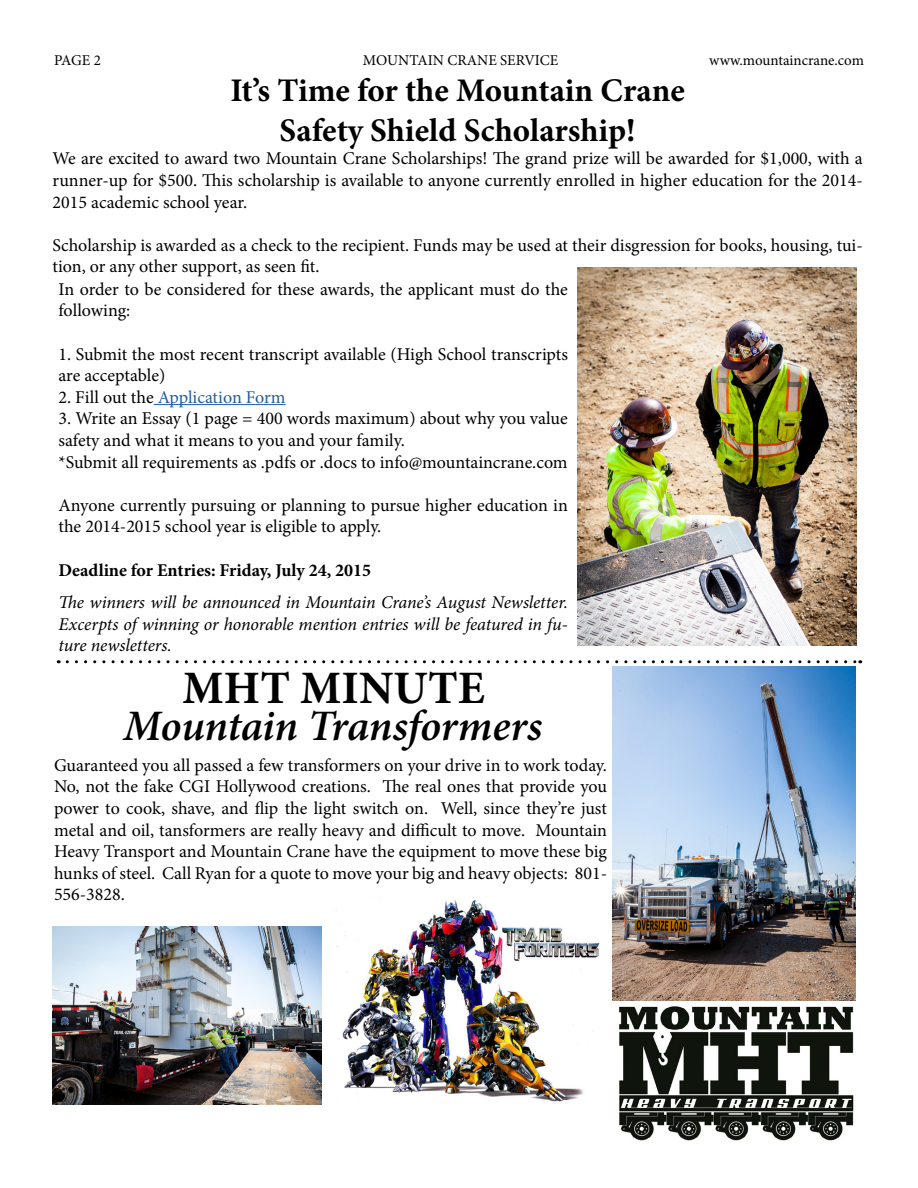
<style>
.page{position:relative;width:918px;height:1188px;background:#fff}
.page>*{position:absolute;margin:0;border:0;box-sizing:border-box;transform-origin:0 0}
.t1{font:700 46.5px "Minion Pro";color:#000}
.t2{font:italic 600 43.5px "Minion Pro";letter-spacing:-.01em;color:#000}
.t3{font:700 33px/39.6px "Minion Pro";color:#000;text-align:center}
.t4{font:18px/21.6px "Minion Pro";letter-spacing:-.005em;color:#000}
.t5{font:italic 18px/21.6px "Minion Pro";letter-spacing:-.005em;color:#000;text-align:justify}
.t6{font:700 18px "Minion Pro";color:#000}
.t7{font:18px "Minion Pro";color:#215e9e}
.t8{font:15px "Minion Pro";color:#000}
.s1{color:#000}
</style>
<div class="page">
<svg style="left:67px;top:660px;width:794px;height:3px"></svg>
<img style="left:619px;top:1006px;width:235px;height:135px">
<img style="left:577px;top:268px;width:280px;height:378px">
<hr style="left:154px;top:404px;width:132px;height:1px;background:#215e9e">
<img style="left:612px;top:666px;width:243px;height:335px">
<img style="left:53px;top:927px;width:269px;height:178px">
<img style="left:336px;top:899px;width:264px;height:206px">
<p class="t8" style="left:54px;top:50px;width:48px">PAGE 2</p>
<p class="t8" style="left:363px;top:50px;width:197px">MOUNTAIN CRANE SERVICE</p>
<p class="t8" style="left:709px;top:50px;width:156px">www.mountaincrane.com</p>
<h3 class="t3" style="left:230px;top:70px;width:456px">It’s Time for the Mountain Crane<br>Safety Shield Scholarship!</h3>
<p class="t4" style="left:52px;top:148px;width:812px;text-align:justify">We are excited to award two Mountain Crane Scholarships! The grand prize will be awarded for $1,000, with a runner-up for $500. This scholarship is available to anyone currently enrolled in higher education for the 2014- 2015 academic school year.</p>
<p class="t4" style="left:52px;top:234px;width:812px">Scholarship is awarded as a check to the recipient. Funds may be used at their disgression for books, housing, tui-</p>
<p class="t4" style="left:52px;top:256px;width:268px">tion, or any other support, as seen fit.</p>
<p class="t4" style="left:58px;top:278px;width:511px">In order to be considered for these awards, the applicant must do the</p>
<p class="t4" style="left:58px;top:300px;width:73px">following:</p>
<p class="t4" style="left:58px;top:343px;width:511px">1. Submit the most recent transcript available (High School transcripts are acceptable)</p>
<p class="t7" style="left:58px;top:385px;width:229px"><span class="s1">2. Fill out the</span> Application Form</p>
<p class="t4" style="left:58px;top:408px;width:511px">3. Write an Essay (1 page = 400 words maximum) about why you value safety and what it means to you and your family.<br>*Submit all requirements as .pdfs or .docs to info@mountaincrane.com</p>
<p class="t4" style="left:58px;top:494px;width:511px">Anyone currently pursuing or planning to pursue higher education in the 2014-2015 school year is eligible to apply.</p>
<p class="t6" style="left:58px;top:557px;width:314px">Deadline for Entries: Friday, July 24, 2015</p>
<p class="t5" style="left:58px;top:591px;width:511px">The winners will be announced in Mountain Crane’s August Newsletter.<br>Excerpts of winning or honorable mention entries will be featured in fu&shy;ture newsletters.</p>
<h1 class="t1" style="left:183px;top:655px;width:304px">MHT MINUTE</h1>
<h2 class="t2" style="left:123px;top:695px;width:420px">Mountain Transformers</h2>
<p class="t4" style="left:54px;top:754px;width:555px;text-align:justify">Guaranteed you all passed a few transformers on your drive in to work today.<br>No, not the fake CGI Hollywood creations. The real ones that provide you power to cook, shave, and flip the light switch on. Well, since they’re just metal and oil, tansformers are really heavy and difficult to move. Mountain Heavy Transport and Mountain Crane have the equipment to move these big hunks of steel. Call Ryan for a quote to move your big and heavy objects: 801- 556-3828.</p>
</div>
